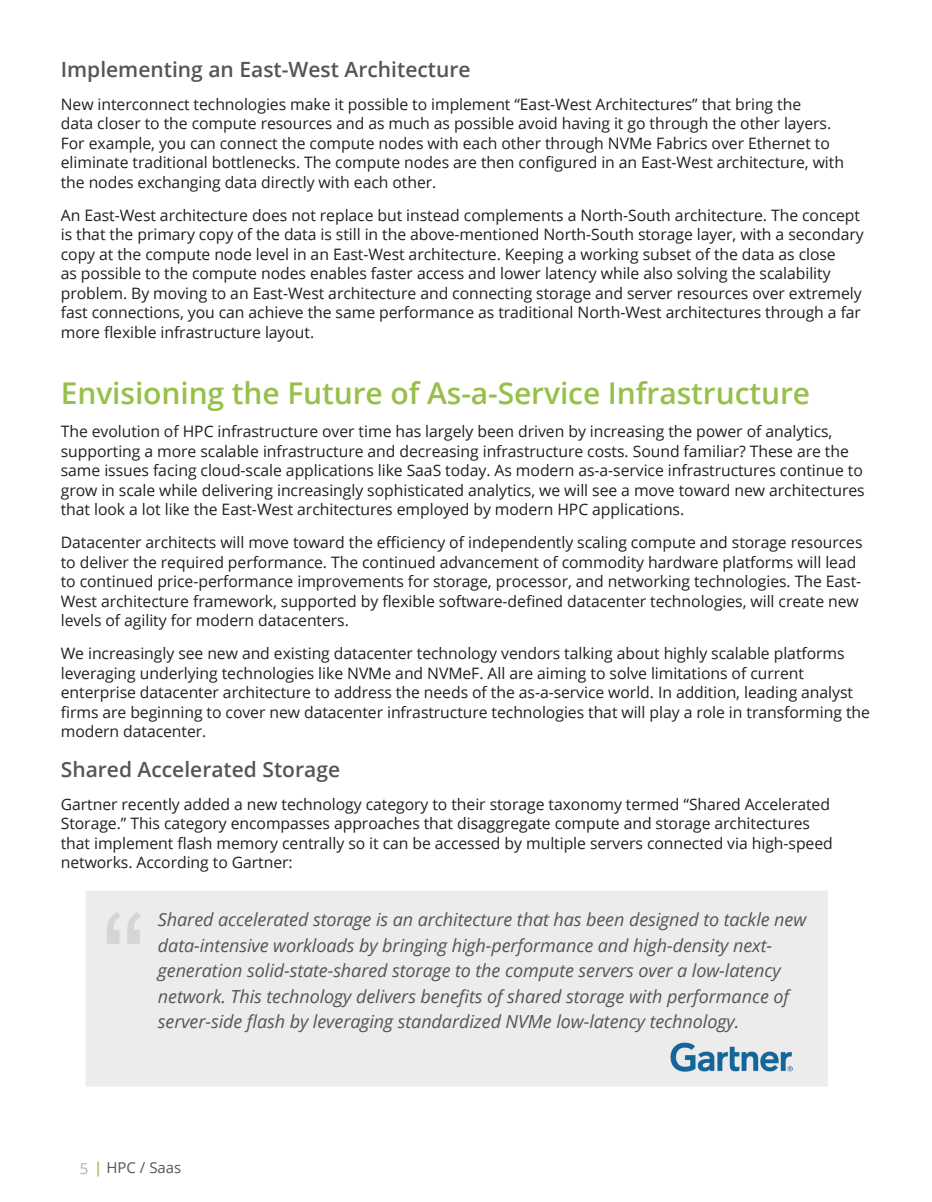
<style>
.page{position:relative;width:932px;height:1202px;background:#fff}
.page>*{position:absolute;margin:0;border:0;box-sizing:border-box;transform-origin:0 0}
.t1{font:135px "Arial";color:#d6d5d5}
.t2{font:600 30px "Open Sans";letter-spacing:-.005em;color:#97c04b}
.t3{font:600 21px "Open Sans";color:#545554}
.t4{font:italic 18px/25.5px "Open Sans";letter-spacing:-.005em;color:#545554}
.t5{font:15.75px/19.5px "Open Sans";letter-spacing:-.005em;color:#231f20}
.t6{font:15px "Open Sans";color:#545554}
.s1{color:#aeacb2}
.s2{font-weight:600;color:#97c04b}
</style>
<div class="page">
<div style="left:86px;top:891px;width:742px;height:195px;background:#ececeb"></div>
<img style="left:671px;top:1043px;width:121px;height:28px">
<h3 class="t3" style="left:61px;top:55px;width:411px">Implementing an East-West Architecture</h3>
<p class="t5" style="left:61px;top:94px;width:784px">New interconnect technologies make it possible to implement “East-West Architectures” that bring the<br>data closer to the compute resources and as much as possible avoid having it go through the other layers.<br>For example, you can connect the compute nodes with each other through NVMe Fabrics over Ethernet to eliminate traditional bottlenecks. The compute nodes are then configured in an East-West architecture, with the nodes exchanging data directly with each other.</p>
<p class="t5" style="left:61px;top:205px;width:804px">An East-West architecture does not replace but instead complements a North-South architecture. The concept is that the primary copy of the data is still in the above-mentioned North-South storage layer, with a secondary copy at the compute node level in an East-West architecture. Keeping a working subset of the data as close<br>as possible to the compute nodes enables faster access and lower latency while also solving the scalability problem. By moving to an East-West architecture and connecting storage and server resources over extremely fast connections, you can achieve the same performance as traditional North-West architectures through a far more flexible infrastructure layout.</p>
<h2 class="t2" style="left:61px;top:372px;width:750px">Envisioning the Future of As-a-Service Infrastructure</h2>
<p class="t5" style="left:61px;top:421px;width:805px">The evolution of HPC infrastructure over time has largely been driven by increasing the power of analytics, supporting a more scalable infrastructure and decreasing infrastructure costs. Sound familiar? These are the same issues facing cloud-scale applications like SaaS today. As modern as-a-service infrastructures continue to grow in scale while delivering increasingly sophisticated analytics, we will see a move toward new architectures that look a lot like the East-West architectures employed by modern HPC applications.</p>
<p class="t5" style="left:61px;top:532px;width:803px">Datacenter architects will move toward the efficiency of independently scaling compute and storage resources to deliver the required performance. The continued advancement of commodity hardware platforms will lead to continued price-performance improvements for storage, processor, and networking technologies. The East-West architecture framework, supported by flexible software-defined datacenter technologies, will create new levels of agility for modern datacenters.</p>
<p class="t5" style="left:61px;top:643px;width:810px">We increasingly see new and existing datacenter technology vendors talking about highly scalable platforms leveraging underlying technologies like NVMe and NVMeF. All are aiming to solve limitations of current enterprise datacenter architecture to address the needs of the as-a-service world. In addition, leading analyst firms are beginning to cover new datacenter infrastructure technologies that will play a role in transforming the modern datacenter.</p>
<h3 class="t3" style="left:61px;top:755px;width:281px">Shared Accelerated Storage</h3>
<p class="t5" style="left:61px;top:794px;width:773px">Gartner recently added a new technology category to their storage taxonomy termed “Shared Accelerated Storage.” This category encompasses approaches that disaggregate compute and storage architectures that implement flash memory centrally so it can be accessed by multiple servers connected via high-speed networks. According to Gartner:</p>
<h1 class="t1" style="left:101px;top:874px;width:46px">“</h1>
<p class="t4" style="left:158px;top:906px;width:650px">Shared accelerated storage is an architecture that has been designed to tackle new data-intensive workloads by bringing high-performance and high-density next&shy;generation solid-state-shared storage to the compute servers over a low-latency network. This technology delivers benefits of shared storage with performance of</p>
<p class="t4" style="left:158px;top:1008px;width:583px">server-side flash by leveraging standardized NVMe low-latency technology.</p>
<p class="t6" style="left:80px;top:1156px;width:103px"><span class="s1">5</span> <span class="s2">|</span> HPC / Saas</p>
</div>
